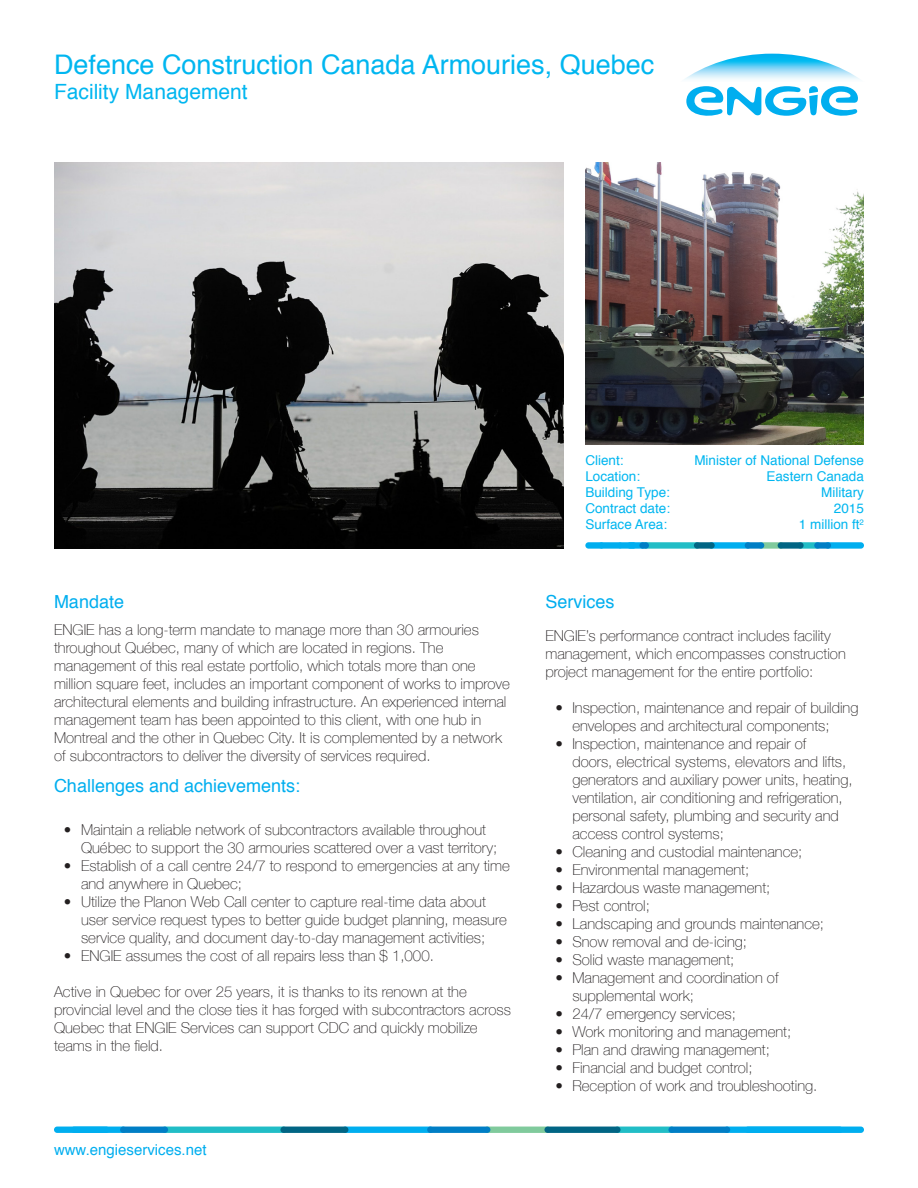
<style>
.page{position:relative;width:918px;height:1188px;background:#fff}
.page>*{position:absolute;margin:0;border:0;box-sizing:border-box;transform-origin:0 0}
.t1{font:27px "Helvetica";color:#00b6f0}
.t2{font:21px "Helvetica";color:#00b6f0}
.t3{font:18px "Helvetica";color:#00aeef}
.BODY-TEXT{font:100 15px/18px "Helvetica Neue";color:#231f20}
.t4{font:15px "Helvetica";color:#00aeef}
.t5{font:13.5px "Helvetica";color:#00b6f0}
</style>
<div class="page">
<img style="left:585px;top:162px;width:279px;height:282px">
<div style="left:627px;top:542px;width:19px;height:7px;background:#00aeef;border-radius:3px"></div>
<div style="left:643px;top:542px;width:57px;height:7px;background:#21bdc6;border-radius:3px"></div>
<div style="left:825px;top:542px;width:39px;height:7px;background:#00aeef;border-radius:3px"></div>
<div style="left:797px;top:542px;width:24px;height:7px;background:#21bdc6;border-radius:3px"></div>
<div style="left:758px;top:542px;width:26px;height:7px;background:#80ca9c;border-radius:3px"></div>
<div style="left:708px;top:542px;width:43px;height:7px;background:#00aeef;border-radius:3px"></div>
<div style="left:745px;top:542px;width:19px;height:7px;background:#007ec5;border-radius:3px"></div>
<div style="left:694px;top:542px;width:21px;height:7px;background:#016584;border-radius:3px"></div>
<div style="left:814px;top:542px;width:17px;height:7px;background:#007ec5;border-radius:3px"></div>
<div style="left:778px;top:542px;width:26px;height:7px;background:#016584;border-radius:3px"></div>
<div style="left:639px;top:542px;width:10px;height:7px;background:#007ec5;border-radius:3px"></div>
<div style="left:617px;top:542px;width:19px;height:7px;background:#00aeef;border-radius:3px"></div>
<div style="left:585px;top:542px;width:19px;height:7px;background:#00aeef;border-radius:3px"></div>
<svg style="left:598px;top:542px;width:25px;height:7px"></svg>
<div style="left:724px;top:1127px;width:119px;height:6px;background:#00aeef;border-radius:3px"></div>
<div style="left:614px;top:1127px;width:61px;height:6px;background:#21bdc6;border-radius:3px"></div>
<div style="left:484px;top:1127px;width:67px;height:6px;background:#80ca9c;border-radius:3px"></div>
<div style="left:544px;top:1127px;width:77px;height:6px;background:#016584;border-radius:3px"></div>
<div style="left:342px;top:1127px;width:92px;height:6px;background:#00aeef;border-radius:3px"></div>
<div style="left:162px;top:1127px;width:125px;height:6px;background:#21bdc6;border-radius:3px"></div>
<div style="left:71px;top:1127px;width:55px;height:6px;background:#00aeef;border-radius:3px"></div>
<div style="left:427px;top:1127px;width:63px;height:6px;background:#007ec5;border-radius:3px"></div>
<div style="left:280px;top:1127px;width:68px;height:6px;background:#016584;border-radius:3px"></div>
<div style="left:120px;top:1127px;width:48px;height:6px;background:#007ec5;border-radius:3px"></div>
<div style="left:668px;top:1127px;width:62px;height:6px;background:#007ec5;border-radius:3px"></div>
<div style="left:54px;top:1127px;width:56px;height:6px;background:#00aeef;border-radius:3px"></div>
<div style="left:745px;top:1127px;width:119px;height:6px;background:#00aeef;border-radius:3px"></div>
<img style="left:684px;top:54px;width:176px;height:26px">
<svg style="left:686px;top:86px;width:172px;height:30px"></svg>
<img style="left:54px;top:162px;width:510px;height:387px">
<p class="t1" style="left:54px;top:44px;width:602px">Defence Construction Canada Armouries, Quebec</p>
<p class="t2" style="left:54px;top:76px;width:195px">Facility Management</p>
<p class="t5" style="left:585px;top:449px;width:40px">Client:</p>
<p class="t5" style="left:585px;top:466px;width:56px">Location:</p>
<p class="t5" style="left:585px;top:482px;width:86px">Building Type:</p>
<p class="t5" style="left:585px;top:498px;width:86px">Contract date:</p>
<p class="t5" style="left:585px;top:514px;width:83px">Surface Area:</p>
<p class="t5" style="left:694px;top:449px;width:171px">Minister of National Defense</p>
<p class="t5" style="left:766px;top:466px;width:99px">Eastern Canada</p>
<p class="t5" style="left:821px;top:482px;width:44px">Military</p>
<p class="t5" style="left:834px;top:498px;width:32px">2015</p>
<p class="t5" style="left:799px;top:514px;width:67px">1 million ft<sup>2</sup></p>
<p class="t3" style="left:54px;top:587px;width:72px">Mandate</p>
<p class="BODY-TEXT" style="left:54px;top:620px;width:457px">ENGIE has a long-term mandate to manage more than 30 armouries throughout Québec, many of which are located in regions. The management of this real estate portfolio, which totals more than one million square feet, includes an important component of works to improve architectural elements and building infrastructure. An experienced internal management team has been appointed to this client, with one hub in Montreal and the other in Quebec City. It is complemented by a network of subcontractors to deliver the diversity of services required.</p>
<p class="t3" style="left:54px;top:772px;width:248px">Challenges and achievements:</p>
<p class="BODY-TEXT" style="left:81px;top:820px;width:418px;text-indent:-17px">• Maintain a reliable network of subcontractors available throughout<br>Québec to support the 30 armouries scattered over a vast territory;</p>
<p class="BODY-TEXT" style="left:81px;top:856px;width:430px;text-indent:-17px">• Establish of a call centre 24/7 to respond to emergencies at any time and anywhere in Quebec;</p>
<p class="BODY-TEXT" style="left:81px;top:892px;width:427px;text-indent:-17px">• Utilize the Planon Web Call center to capture real-time data about user service request types to better guide budget planning, measure service quality, and document day-to-day management activities;</p>
<p class="BODY-TEXT" style="left:64px;top:946px;width:371px">• ENGIE assumes the cost of all repairs less than $ 1,000.</p>
<p class="BODY-TEXT" style="left:54px;top:982px;width:459px">Active in Quebec for over 25 years, it is thanks to its renown at the provincial level and the close ties it has forged with subcontractors across Quebec that ENGIE Services can support CDC and quickly mobilize teams in the field.</p>
<p class="t4" style="left:54px;top:1138px;width:154px">www.engieservices.net</p>
<p class="t3" style="left:545px;top:587px;width:71px">Services</p>
<p class="BODY-TEXT" style="left:545px;top:626px;width:302px">ENGIE’s performance contract includes facility management, which encompasses construction project management for the entire portfolio:</p>
<p class="BODY-TEXT" style="left:572px;top:698px;width:288px;text-indent:-17px">• Inspection, maintenance and repair of building envelopes and architectural components;</p>
<p class="BODY-TEXT" style="left:572px;top:734px;width:282px;text-indent:-17px">• Inspection, maintenance and repair of<br>doors, electrical systems, elevators and lifts, generators and auxiliary power units, heating, ventilation, air conditioning and refrigeration, personal safety, plumbing and security and access control systems;</p>
<p class="BODY-TEXT" style="left:555px;top:842px;width:249px">• Cleaning and custodial maintenance;</p>
<p class="BODY-TEXT" style="left:555px;top:860px;width:195px">• Environmental management;</p>
<p class="BODY-TEXT" style="left:555px;top:878px;width:217px">• Hazardous waste management;</p>
<p class="BODY-TEXT" style="left:555px;top:896px;width:96px">• Pest control;</p>
<p class="BODY-TEXT" style="left:555px;top:914px;width:270px">• Landscaping and grounds maintenance;</p>
<p class="BODY-TEXT" style="left:555px;top:932px;width:193px">• Snow removal and de-icing;</p>
<p class="BODY-TEXT" style="left:555px;top:950px;width:181px">• Solid waste management;</p>
<p class="BODY-TEXT" style="left:572px;top:968px;width:208px;text-indent:-17px">• Management and coordination of supplemental work;</p>
<p class="BODY-TEXT" style="left:555px;top:1004px;width:182px">• 24/7 emergency services;</p>
<p class="BODY-TEXT" style="left:555px;top:1022px;width:237px">• Work monitoring and management;</p>
<p class="BODY-TEXT" style="left:555px;top:1040px;width:216px">• Plan and drawing management;</p>
<p class="BODY-TEXT" style="left:555px;top:1058px;width:199px">• Financial and budget control;</p>
<p class="BODY-TEXT" style="left:555px;top:1076px;width:263px">• Reception of work and troubleshooting.</p>
</div>
